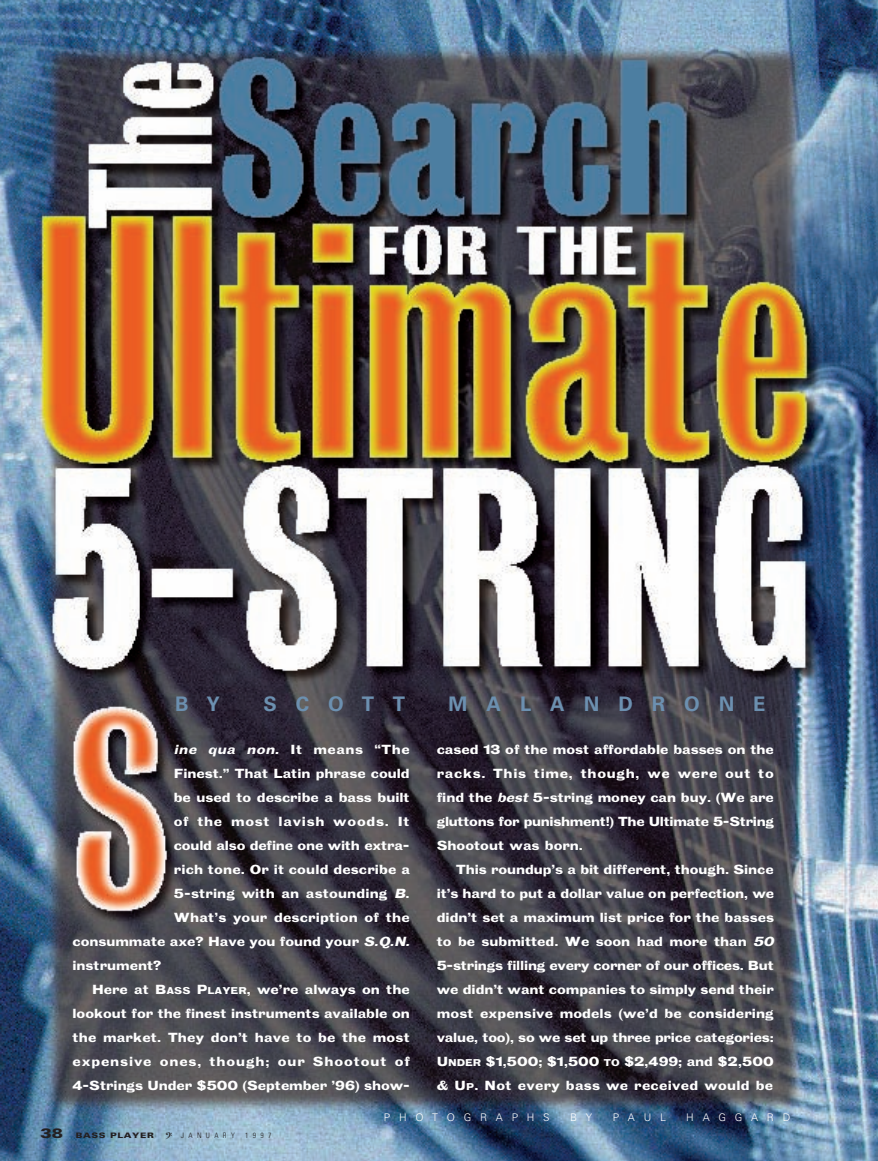
<style>
.page{position:relative;width:878px;height:1161px;background:#fff}
.page>*{position:absolute;margin:0;border:0;box-sizing:border-box;transform-origin:0 0}
.t1{font:700 20.1px "Univers";letter-spacing:.945em;color:#6c90b0}
.t2{font:12px/24px "Bureau Grotesque Seven Nine";color:#fff;text-align:justify}
.t3{font:12px "Bureau Grotesque Seven Nine";letter-spacing:.02em;color:#fff}
.t4{font:12px "Bureau Grotesque Seven Nine";letter-spacing:.075em;color:#fff}
.t5{font:12px "Bureau Grotesque Seven Nine";letter-spacing:.06em;color:#fff}
.t6{font:12px "Bureau Grotesque Seven Nine";letter-spacing:.045em;color:#fff}
.t7{font:300 10.5px "Univers";letter-spacing:.835em;color:#fff}
.t8{font:900 7.5px "Univers";letter-spacing:.065em;color:#231f20;scale:1.25 1}
.t9{font:300 condensed 7.5px "Univers";letter-spacing:.575em;color:#231f20}
.s1{font-style:italic}
.s2{font-size:9px}
.s3{font-size:13.5px}
</style>
<div class="page">
<img style="left:0;top:0;width:878px;height:1161px">
<svg style="left:166px;top:1132px;width:6px;height:7px"></svg>
<h1 class="t1" style="left:175px;top:697px;width:46px">B Y</h1>
<h1 class="t1" style="left:263px;top:697px;width:143px">SCOTT</h1>
<h1 class="t1" style="left:448px;top:697px;width:318px">MALANDRONE</h1>
<p class="t6" style="left:174px;top:742px;width:237px"><span class="s1">ine qua non.</span> It means “The</p>
<p class="t2" style="left:174px;top:761px;width:237px">Finest.” That Latin phrase could</p>
<p class="t2" style="left:174px;top:785px;width:237px">be used to describe a bass built</p>
<p class="t5" style="left:174px;top:814px;width:237px">of the most lavish woods. It</p>
<p class="t2" style="left:174px;top:833px;width:237px">could also define one with extra-</p>
<p class="t2" style="left:174px;top:857px;width:237px">rich tone. Or it could describe a</p>
<p class="t2" style="left:174px;top:881px;width:237px">5-string with an astounding <span class="s1">B</span>.</p>
<p class="t3" style="left:174px;top:910px;width:237px">What’s your description of the</p>
<p class="t2" style="left:72px;top:929px;width:341px">consummate axe? Have you found your <span class="s1">S.Q.N.</span></p>
<p class="t2" style="left:72px;top:953px;width:90px">instrument?</p>
<p class="t2" style="left:92px;top:977px;width:319px">Here at B<span class="s2">ASS</span> P<span class="s2">LAYER</span>, we’re always on the</p>
<p class="t2" style="left:72px;top:1001px;width:339px">lookout for the finest instruments available on</p>
<p class="t3" style="left:72px;top:1030px;width:339px">the market. They don’t have to be the most</p>
<p class="t4" style="left:72px;top:1054px;width:339px">expensive ones, though; our Shootout of</p>
<p class="t2" style="left:72px;top:1073px;width:339px">4-Strings Under $500 (September ’96) show-</p>
<p class="t2" style="left:436px;top:737px;width:339px">cased 13 of the most affordable basses on the racks. This time, though, we were out to find the <span class="s1">best</span> 5-string money can buy. (We are gluttons for punishment!) The Ultimate 5-String Shootout was born.</p>
<p class="t2" style="left:436px;top:857px;width:341px;text-align:left;text-indent:20px">This roundup’s a bit different, though. Since it’s hard to put a dollar value on perfection, we didn’t set a maximum list price for the basses to be submitted. We soon had more than <span class="s1">50<br></span>5-strings filling every corner of our offices. But we didn’t want companies to simply send their most expensive models (we’d be considering value, too), so we set up three price categories:<br>U<span class="s2">NDER</span> $1,500; $1,500 <span class="s2">TO</span> $2,499; and $2,500 &amp; U<span class="s2">P</span>. Not every bass we received would be</p>
<p class="t8" style="left:40px;top:1133px;width:92px"><span class="s3">38</span> BASS PLAYER</p>
<p class="t9" style="left:181px;top:1133px;width:55px">JANUARY</p>
<p class="t9" style="left:245px;top:1133px;width:28px">1997</p>
<p class="t7" style="left:384px;top:1113px;width:167px">PHOTOGRAPHS</p>
<p class="t7" style="left:570px;top:1113px;width:24px">B Y</p>
<p class="t7" style="left:612px;top:1113px;width:55px">PAUL</p>
<p class="t7" style="left:686px;top:1113px;width:105px">HAGGARD</p>
</div>
